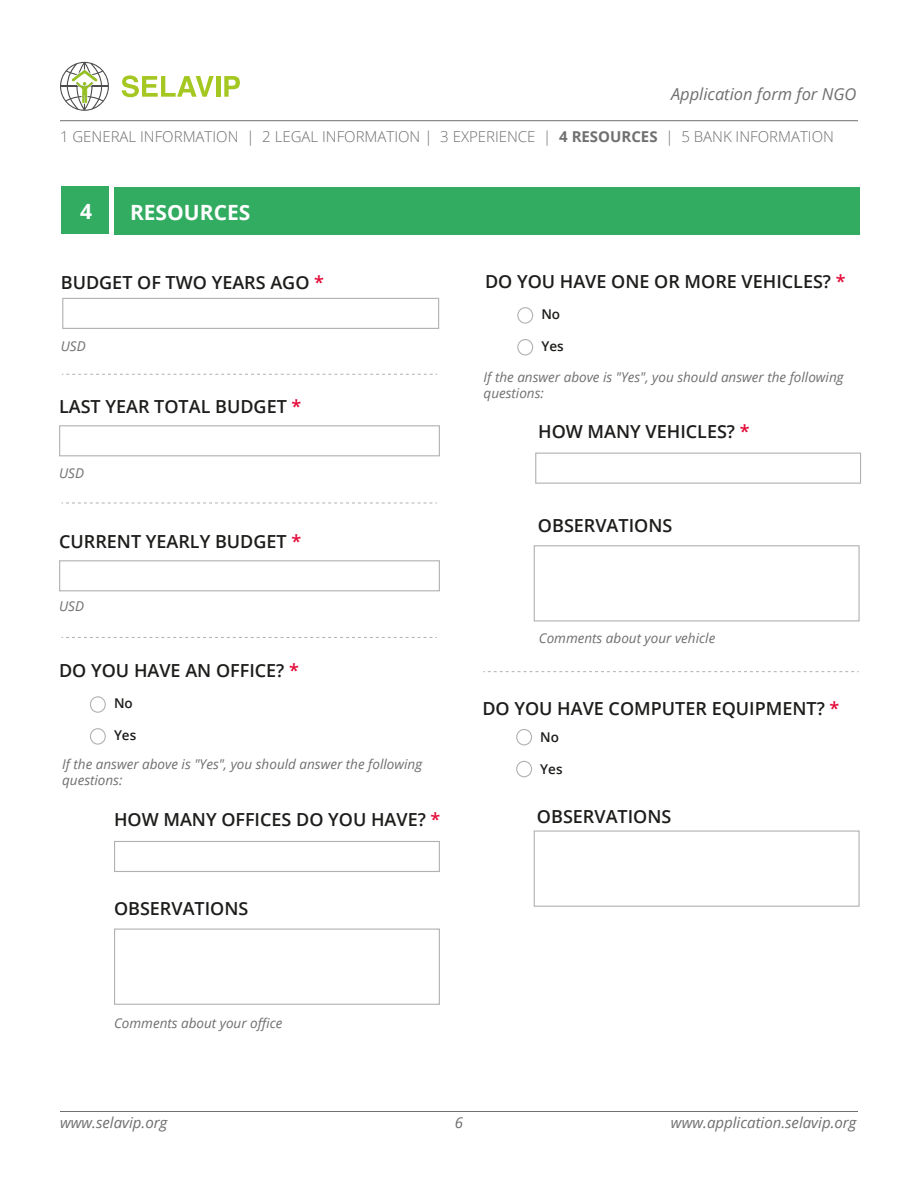
<style>
.page{position:relative;width:918px;height:1188px;background:#fff}
.page>*{position:absolute;margin:0;border:0;box-sizing:border-box;transform-origin:0 0}
.t1{font:700 21px "Open Sans";color:#fff}
.t2{font:600 18px "Open Sans";color:#1d1d1b}
.t3{font:italic 16.5px "Open Sans";color:#706f6f}
.t4{font:300 15px "Open Sans";color:#716f6f}
.t5{font:italic 15px "Open Sans";color:#706f6f}
.t6{font:italic 13.5px/16.2px "Open Sans";color:#706f6f}
.t7{font:600 13.5px "Open Sans";color:#1d1d1b}
.s1{font-weight:700}
.s2{color:#e40837}
</style>
<div class="page">
<div style="left:114px;top:187px;width:746px;height:47px;background:#32ac61"></div>
<hr style="left:60px;top:1111px;width:798px;height:1px;background:#716f6f">
<div style="left:62px;top:187px;width:47px;height:47px;background:#32ac61"></div>
<div style="left:62px;top:298px;width:377px;height:31px;border:1px solid #b2b1b1"></div>
<hr style="left:60px;top:120px;width:798px;height:1px;background:#716f6f">
<svg style="left:122px;top:75px;width:92px;height:22px"></svg>
<hr style="left:216px;top:76px;width:4px;height:21px;background:#a5c721">
<svg style="left:224px;top:76px;width:16px;height:21px"></svg>
<svg style="left:60px;top:62px;width:49px;height:49px"></svg>
<div style="left:59px;top:425px;width:381px;height:31px;border:1px solid #b2b1b1"></div>
<div style="left:59px;top:560px;width:381px;height:31px;border:1px solid #b2b1b1"></div>
<div style="left:114px;top:841px;width:326px;height:31px;border:1px solid #b2b1b1"></div>
<div style="left:90px;top:696px;width:16px;height:17px;border:1px solid #b2b1b1;border-radius:50%"></div>
<div style="left:90px;top:728px;width:16px;height:17px;border:1px solid #b2b1b1;border-radius:50%"></div>
<div style="left:517px;top:307px;width:16px;height:17px;border:1px solid #b2b1b1;border-radius:50%"></div>
<div style="left:517px;top:339px;width:16px;height:17px;border:1px solid #b2b1b1;border-radius:50%"></div>
<div style="left:114px;top:929px;width:326px;height:76px;border:1px solid #b2b1b1"></div>
<svg style="left:62px;top:374px;width:375px;height:1px"></svg>
<svg style="left:62px;top:503px;width:375px;height:1px"></svg>
<svg style="left:62px;top:637px;width:375px;height:1px"></svg>
<div style="left:534px;top:545px;width:326px;height:76px;border:1px solid #b2b1b1"></div>
<div style="left:535px;top:453px;width:326px;height:31px;border:1px solid #b2b1b1"></div>
<div style="left:516px;top:729px;width:16px;height:16px;border:1px solid #b2b1b1;border-radius:50%"></div>
<div style="left:516px;top:761px;width:16px;height:16px;border:1px solid #b2b1b1;border-radius:50%"></div>
<svg style="left:483px;top:671px;width:376px;height:1px"></svg>
<div style="left:534px;top:830px;width:326px;height:77px;border:1px solid #b2b1b1"></div>
<p class="t3" style="left:671px;top:82px;width:187px">Application form for NGO</p>
<p class="t4" style="left:60px;top:126px;width:776px">1 GENERAL INFORMATION | 2 LEGAL INFORMATION | 3 EXPERIENCE | <span class="s1">4 RESOURCES</span> | 5 BANK INFORMATION</p>
<p class="t1" style="left:80px;top:197px;width:13px">4</p>
<p class="t1" style="left:130px;top:197px;width:122px">RESOURCES</p>
<p class="t2" style="left:61px;top:269px;width:265px">BUDGET OF TWO YEARS AGO <span class="s2">*</span></p>
<p class="t6" style="left:61px;top:337px;width:26px">USD</p>
<p class="t2" style="left:59px;top:394px;width:244px">LAST YEAR TOTAL BUDGET <span class="s2">*</span></p>
<p class="t6" style="left:59px;top:464px;width:26px">USD</p>
<p class="t2" style="left:59px;top:529px;width:244px">CURRENT YEARLY BUDGET <span class="s2">*</span></p>
<p class="t6" style="left:59px;top:598px;width:26px">USD</p>
<p class="t2" style="left:59px;top:658px;width:241px">DO YOU HAVE AN OFFICE? <span class="s2">*</span></p>
<p class="t7" style="left:114px;top:694px;width:20px">No</p>
<p class="t7" style="left:114px;top:726px;width:24px">Yes</p>
<p class="t6" style="left:62px;top:755px;width:362px">If the answer above is "Yes", you should answer the following questions:</p>
<p class="t2" style="left:114px;top:807px;width:328px">HOW MANY OFFICES DO YOU HAVE? <span class="s2">*</span></p>
<p class="t2" style="left:114px;top:896px;width:136px">OBSERVATIONS</p>
<p class="t6" style="left:114px;top:1015px;width:170px">Comments about your office</p>
<p class="t2" style="left:485px;top:269px;width:362px">DO YOU HAVE ONE OR MORE VEHICLES? <span class="s2">*</span></p>
<p class="t7" style="left:541px;top:305px;width:20px">No</p>
<p class="t7" style="left:541px;top:337px;width:24px">Yes</p>
<p class="t6" style="left:484px;top:369px;width:362px">If the answer above is "Yes", you should answer the following questions:</p>
<p class="t2" style="left:538px;top:419px;width:213px">HOW MANY VEHICLES? <span class="s2">*</span></p>
<p class="t2" style="left:538px;top:513px;width:136px">OBSERVATIONS</p>
<p class="t6" style="left:539px;top:629px;width:178px">Comments about your vehicle</p>
<p class="t2" style="left:482px;top:696px;width:359px">DO YOU HAVE COMPUTER EQUIPMENT? <span class="s2">*</span></p>
<p class="t7" style="left:540px;top:727px;width:20px">No</p>
<p class="t7" style="left:540px;top:759px;width:24px">Yes</p>
<p class="t2" style="left:537px;top:804px;width:136px">OBSERVATIONS</p>
<p class="t5" style="left:60px;top:1112px;width:109px">www.selavip.org</p>
<p class="t5" style="left:455px;top:1112px;width:10px">6</p>
<p class="t5" style="left:671px;top:1112px;width:187px">www.application.selavip.org</p>
</div>
